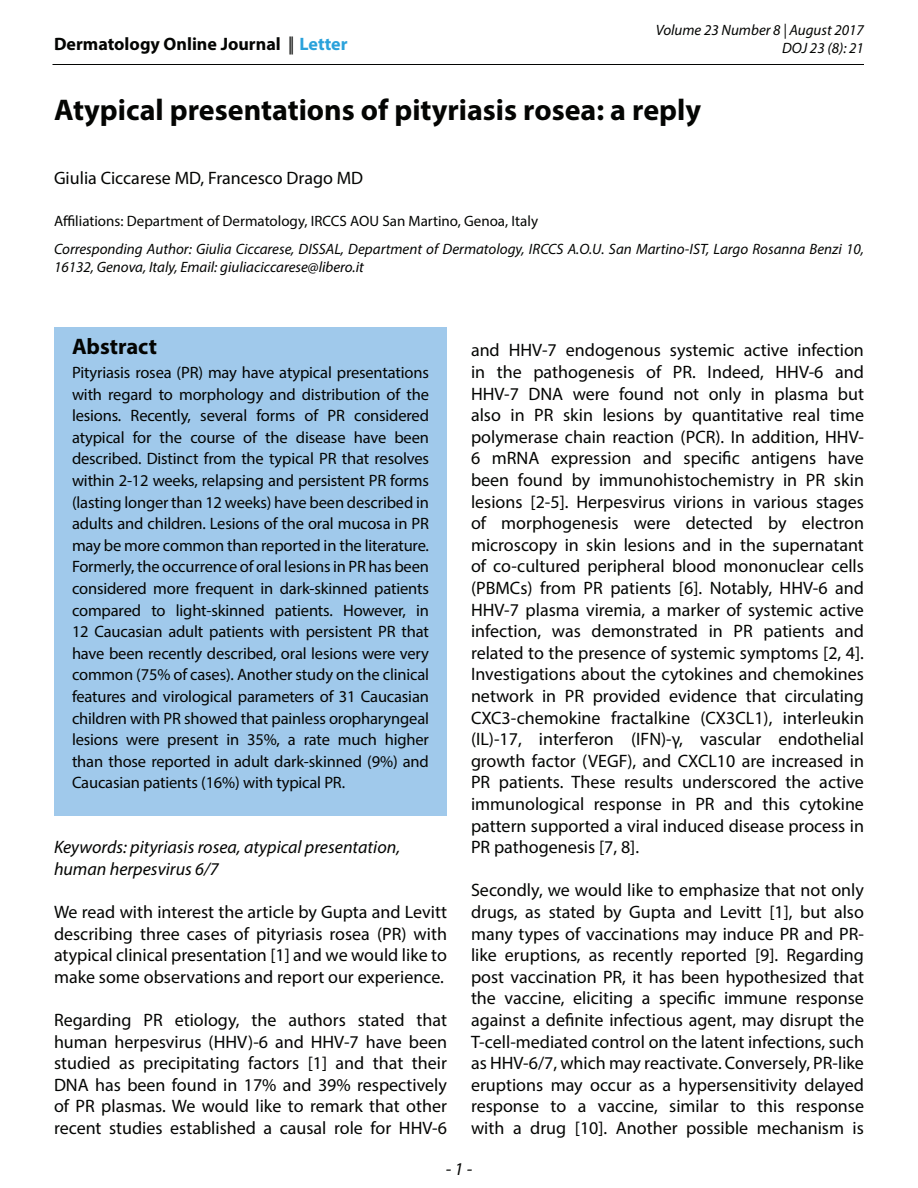
<style>
.page{position:relative;width:918px;height:1188px;background:#fff}
.page>*{position:absolute;margin:0;border:0;box-sizing:border-box;transform-origin:0 0}
.t1{font:700 30px "Myriad Pro";color:#040503}
.Sub_title_Abstract{font:700 22.5px "Myriad Pro";color:#040503}
.Body_text{font:18px/21.6px "Myriad Pro";color:#040503;text-align:justify}
.Keywords{font:italic 18px/21.6px "Myriad Pro";color:#040503}
.Sub_title{font:18px "Myriad Pro";color:#040503}
.t2{font:700 18px "Myriad Pro";color:#040503}
.Body_text_Abstract{font:16.5px/21.6px "Myriad Pro";letter-spacing:-.01em;color:#040503;text-align:justify}
.Corresponding_author{font:italic 15px/18px "Myriad Pro";color:#040503;text-align:right}
.Affiliations_1{font:15px "Myriad Pro";color:#040503}
.s1{font-weight:400}
.s2{color:#2aa2db}
.s3{color:#000}
</style>
<div class="page">
<hr style="left:52px;top:64px;width:812px;height:1px;background:#040503">
<div style="left:54px;top:327px;width:393px;height:488px;background:#a0c9eb"></div>
<p class="t2" style="left:54px;top:32px;width:295px">Dermatology Online Journal <span class="s1">||</span> <span class="s2">Letter</span></p>
<p class="Corresponding_author" style="left:656px;top:20px;width:210px">Volume 23 Number 8 | August 2017<br>DOJ 23 (8): 21</p>
<p class="t1" style="left:54px;top:90px;width:649px">Atypical presentations of pityriasis rosea: a reply</p>
<p class="Sub_title" style="left:54px;top:166px;width:311px">Giulia Ciccarese MD, Francesco Drago MD</p>
<p class="Affiliations_1" style="left:54px;top:211px;width:486px">Affiliations: Department of Dermatology, IRCCS AOU San Martino, Genoa, Italy</p>
<p class="Corresponding_author" style="left:54px;top:240px;width:811px;text-align:left">Corresponding Author: Giulia Ciccarese, DISSAL, Department of Dermatology, IRCCS A.O.U. San Martino-IST, Largo Rosanna Benzi 10,<br>16132, Genova, Italy, Email: <span class="s3">giuliaciccarese@libero.it</span></p>
<p class="Sub_title_Abstract" style="left:72px;top:332px;width:87px">Abstract</p>
<p class="Body_text_Abstract" style="left:72px;top:361px;width:359px">Pityriasis rosea (PR) may have atypical presentations with regard to morphology and distribution of the lesions. Recently, several forms of PR considered atypical for the course of the disease have been described. Distinct from the typical PR that resolves within 2-12 weeks, relapsing and persistent PR forms (lasting longer than 12 weeks) have been described in adults and children. Lesions of the oral mucosa in PR may be more common than reported in the literature.<br>Formerly, the occurrence of oral lesions in PR has been considered more frequent in dark-skinned patients compared to light-skinned patients. However, in 12 Caucasian adult patients with persistent PR that have been recently described, oral lesions were very common (75% of cases). Another study on the clinical features and virological parameters of 31 Caucasian children with PR showed that painless oropharyngeal lesions were present in 35%, a rate much higher than those reported in adult dark-skinned (9%) and Caucasian patients (16%) with typical PR.</p>
<p class="Keywords" style="left:54px;top:836px;width:348px">Keywords: pityriasis rosea, atypical presentation, human herpesvirus 6/7</p>
<p class="Body_text" style="left:54px;top:901px;width:395px">We read with interest the article by Gupta and Levitt describing three cases of pityriasis rosea (PR) with atypical clinical presentation [1] and we would like to make some observations and report our experience.</p>
<p class="Body_text" style="left:54px;top:1009px;width:395px">Regarding PR etiology, the authors stated that human herpesvirus (HHV)-6 and HHV-7 have been studied as precipitating factors [1] and that their DNA has been found in 17% and 39% respectively of PR plasmas. We would like to remark that other recent studies established a causal role for HHV-6</p>
<p class="Body_text" style="left:471px;top:339px;width:395px">and HHV-7 endogenous systemic active infection in the pathogenesis of PR. Indeed, HHV-6 and HHV-7 DNA were found not only in plasma but also in PR skin lesions by quantitative real time polymerase chain reaction (PCR). In addition, HHV-6 mRNA expression and specific antigens have been found by immunohistochemistry in PR skin lesions [2-5]. Herpesvirus virions in various stages of morphogenesis were detected by electron microscopy in skin lesions and in the supernatant of co-cultured peripheral blood mononuclear cells (PBMCs) from PR patients [6]. Notably, HHV-6 and HHV-7 plasma viremia, a marker of systemic active infection, was demonstrated in PR patients and related to the presence of systemic symptoms [2, 4].<br>Investigations about the cytokines and chemokines network in PR provided evidence that circulating CXC3-chemokine fractalkine (CX3CL1), interleukin (IL)-17, interferon (IFN)-γ, vascular endothelial growth factor (VEGF), and CXCL10 are increased in PR patients. These results underscored the active immunological response in PR and this cytokine pattern supported a viral induced disease process in PR pathogenesis [7, 8].</p>
<p class="Body_text" style="left:471px;top:879px;width:395px">Secondly, we would like to emphasize that not only drugs, as stated by Gupta and Levitt [1], but also many types of vaccinations may induce PR and PR&shy;like eruptions, as recently reported [9]. Regarding post vaccination PR, it has been hypothesized that the vaccine, eliciting a specific immune response against a definite infectious agent, may disrupt the T-cell-mediated control on the latent infections, such as HHV-6/7, which may reactivate. Conversely, PR-like eruptions may occur as a hypersensitivity delayed response to a vaccine, similar to this response with a drug [10]. Another possible mechanism is</p>
<p class="Keywords" style="left:446px;top:1157px;width:28px">- 1 -</p>
</div>
